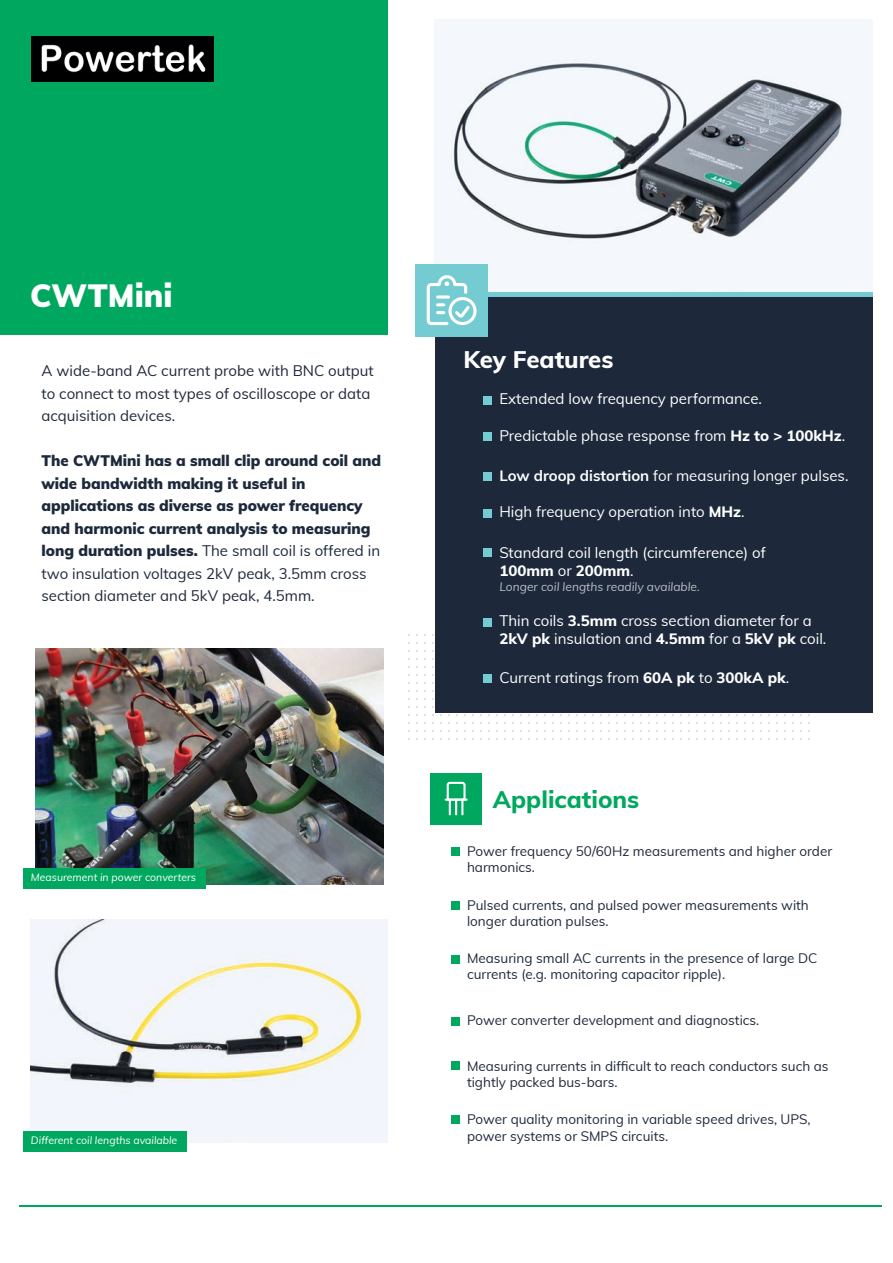
<style>
.page{position:relative;width:893px;height:1263px;background:#fff}
.page>*{position:absolute;margin:0;border:0;box-sizing:border-box;transform-origin:0 0}
.t1{font:900 31.5px "Muli";color:#fff}
.t2{font:800 24px "Muli";color:#00a85f}
.t3{font:800 24px "Muli";color:#fff}
.t4{font:15px/18px "Muli";color:#fff}
.t5{font:900 15px/22.5px "Muli";color:#1d293b}
.t6{font:15px/22.5px "Muli";color:#1d293b}
.t7{font:13.5px/16.2px "Muli";color:#1d293b}
.t8{font:italic 12px "Muli";color:rgb(255 255 255/.7)}
.t9{font:italic 10.5px "Muli";color:#fff}
.s1{font-weight:400}
.s2{font-weight:800}
.s3{font-weight:700}
</style>
<div class="page">
<div style="left:0;top:0;width:388px;height:334px;background:#00a85f"></div>
<div style="left:451px;top:955px;width:9px;height:8px;background:#00a85f"></div>
<div style="left:451px;top:901px;width:9px;height:9px;background:#00a85f"></div>
<div style="left:451px;top:1017px;width:9px;height:9px;background:#00a85f"></div>
<div style="left:451px;top:1061px;width:9px;height:9px;background:#00a85f"></div>
<div style="left:451px;top:1115px;width:9px;height:9px;background:#00a85f"></div>
<div style="left:451px;top:847px;width:9px;height:9px;background:#00a85f"></div>
<svg style="left:408px;top:634px;width:405px;height:106px"></svg>
<div style="left:435px;top:297px;width:438px;height:415px;background:#1d293b"></div>
<div style="left:483px;top:396px;width:8px;height:8px;background:#74ccd2"></div>
<div style="left:483px;top:432px;width:8px;height:9px;background:#74ccd2"></div>
<div style="left:483px;top:472px;width:8px;height:9px;background:#74ccd2"></div>
<div style="left:483px;top:509px;width:8px;height:8px;background:#74ccd2"></div>
<div style="left:483px;top:548px;width:8px;height:9px;background:#74ccd2"></div>
<div style="left:483px;top:618px;width:8px;height:8px;background:#74ccd2"></div>
<div style="left:483px;top:674px;width:8px;height:9px;background:#74ccd2"></div>
<img style="left:435px;top:19px;width:437px;height:274px">
<hr style="left:435px;top:293px;width:438px;height:4px;background:#74ccd2">
<div style="left:415px;top:264px;width:73px;height:72px;background:#74ccd2"></div>
<div style="left:448px;top:297px;width:29px;height:28px;border:3px solid #fff;border-radius:50%"></div>
<svg style="left:426px;top:275px;width:46px;height:51px"></svg>
<hr style="left:19px;top:1205px;width:862px;height:2px;background:#00a85f">
<img style="left:31px;top:919px;width:357px;height:223px">
<div style="left:24px;top:1131px;width:163px;height:20px;background:#00a85f"></div>
<img style="left:35px;top:649px;width:348px;height:235px">
<div style="left:24px;top:868px;width:182px;height:20px;background:#00a85f"></div>
<div style="left:431px;top:773px;width:51px;height:51px;background:#00a85f"></div>
<svg style="left:446px;top:781px;width:21px;height:33px"></svg>
<img style="left:32px;top:37px;width:182px;height:45px">
<h1 class="t1" style="left:30px;top:273px;width:144px">CWTMini</h1>
<p class="t6" style="left:41px;top:359px;width:334px">A wide-band AC current probe with BNC output to connect to most types of oscilloscope or data acquisition devices.</p>
<p class="t5" style="left:41px;top:449px;width:341px">The CWTMini has a small clip around coil and wide bandwidth making it useful in applications as diverse as power frequency and harmonic current analysis to measuring long duration pulses. <span class="s1">The small coil is offered in two insulation voltages 2kV peak, 3.5mm cross section diameter and 5kV peak, 4.5mm.</span></p>
<p class="t9" style="left:31px;top:870px;width:167px">Measurement in power converters</p>
<p class="t9" style="left:31px;top:1133px;width:148px">Different coil lengths available</p>
<h2 class="t3" style="left:463px;top:342px;width:152px">Key Features</h2>
<p class="t4" style="left:499px;top:389px;width:264px">Extended low frequency performance.</p>
<p class="t4" style="left:499px;top:425px;width:347px">Predictable phase response from <span class="s2">Hz to &gt; 100kHz</span>.</p>
<p class="t4" style="left:499px;top:466px;width:351px"><span class="s3">Low droop distortion</span> for measuring longer pulses.</p>
<p class="t4" style="left:499px;top:502px;width:247px">High frequency operation into <span class="s2">MHz</span>.</p>
<p class="t4" style="left:499px;top:543px;width:268px">Standard coil length (circumference) of<br><span class="s2">100mm</span> or <span class="s2">200mm</span>.</p>
<p class="t8" style="left:499px;top:578px;width:202px">Longer coil lengths readily available.</p>
<p class="t4" style="left:499px;top:611px;width:329px">Thin coils <span class="s2">3.5mm</span> cross section diameter for a<br><span class="s2">2kV pk</span> insulation and <span class="s2">4.5mm</span> for a <span class="s2">5kV pk</span> coil.</p>
<p class="t4" style="left:499px;top:668px;width:291px">Current ratings from <span class="s2">60A pk</span> to <span class="s2">300kA pk</span>.</p>
<h2 class="t2" style="left:493px;top:781px;width:148px">Applications</h2>
<p class="t7" style="left:467px;top:842px;width:367px">Power frequency 50/60Hz measurements and higher order harmonics.</p>
<p class="t7" style="left:467px;top:896px;width:343px">Pulsed currents, and pulsed power measurements with longer duration pulses.</p>
<p class="t7" style="left:467px;top:950px;width:352px">Measuring small AC currents in the presence of large DC currents (e.g. monitoring capacitor ripple).</p>
<p class="t7" style="left:467px;top:1011px;width:294px">Power converter development and diagnostics.</p>
<p class="t7" style="left:467px;top:1057px;width:363px">Measuring currents in difficult to reach conductors such as tightly packed bus-bars.</p>
<p class="t7" style="left:467px;top:1111px;width:345px">Power quality monitoring in variable speed drives, UPS, power systems or SMPS circuits.</p>
</div>
